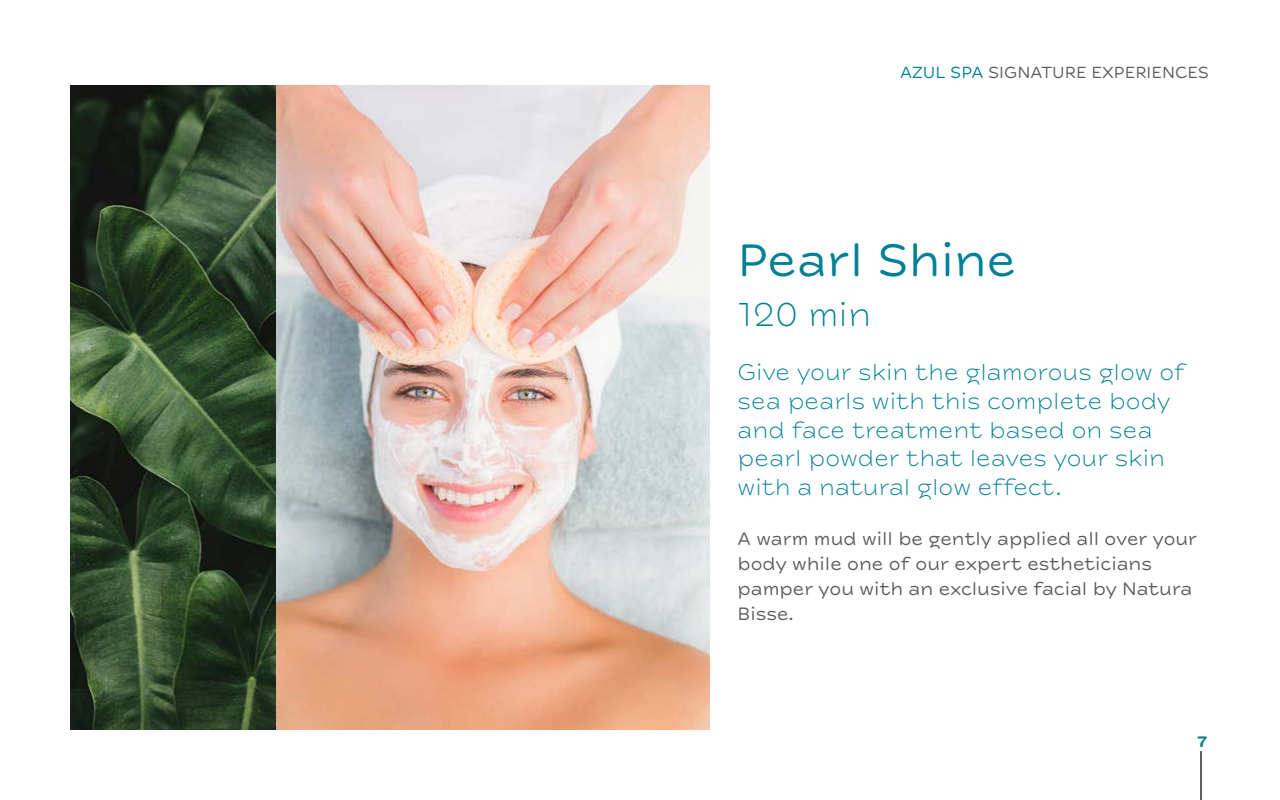
<style>
.page{position:relative;width:1280px;height:800px;background:#fff}
.page>*{position:absolute;margin:0;border:0;box-sizing:border-box;transform-origin:0 0}
.t1{font:48px "New Farm";color:#008095}
.t2{font:300 35px "New Farm";color:#008095}
.t3{font:300 24px/28.8px "New Farm";color:#008095}
.t4{font:19px/25px "New Farm";color:#5c5c5b}
.t5{font:17px "New Farm";color:#5c5c5b}
.t6{font:700 16px "New Farm";color:#008095}
.s1{color:#008095}
</style>
<div class="page">
<hr style="left:1200px;top:751px;width:2px;height:49px;background:#5c5c5b">
<img style="left:71px;top:85px;width:638px;height:644px">
<p class="t5" style="left:900px;top:62px;width:310px"><span class="s1">AZUL SPA</span> SIGNATURE EXPERIENCES</p>
<h1 class="t1" style="left:738px;top:232px;width:280px">Pearl Shine</h1>
<h2 class="t2" style="left:738px;top:294px;width:135px">120 min</h2>
<p class="t3" style="left:738px;top:358px;width:449px">Give your skin the glamorous glow of sea pearls with this complete body and face treatment based on sea pearl powder that leaves your skin with a natural glow effect.</p>
<p class="t4" style="left:738px;top:527px;width:461px">A warm mud will be gently applied all over your body while one of our expert estheticians pamper you with an exclusive facial by Natura Bisse.</p>
<p class="t6" style="left:1197px;top:731px;width:11px">7</p>
</div>
